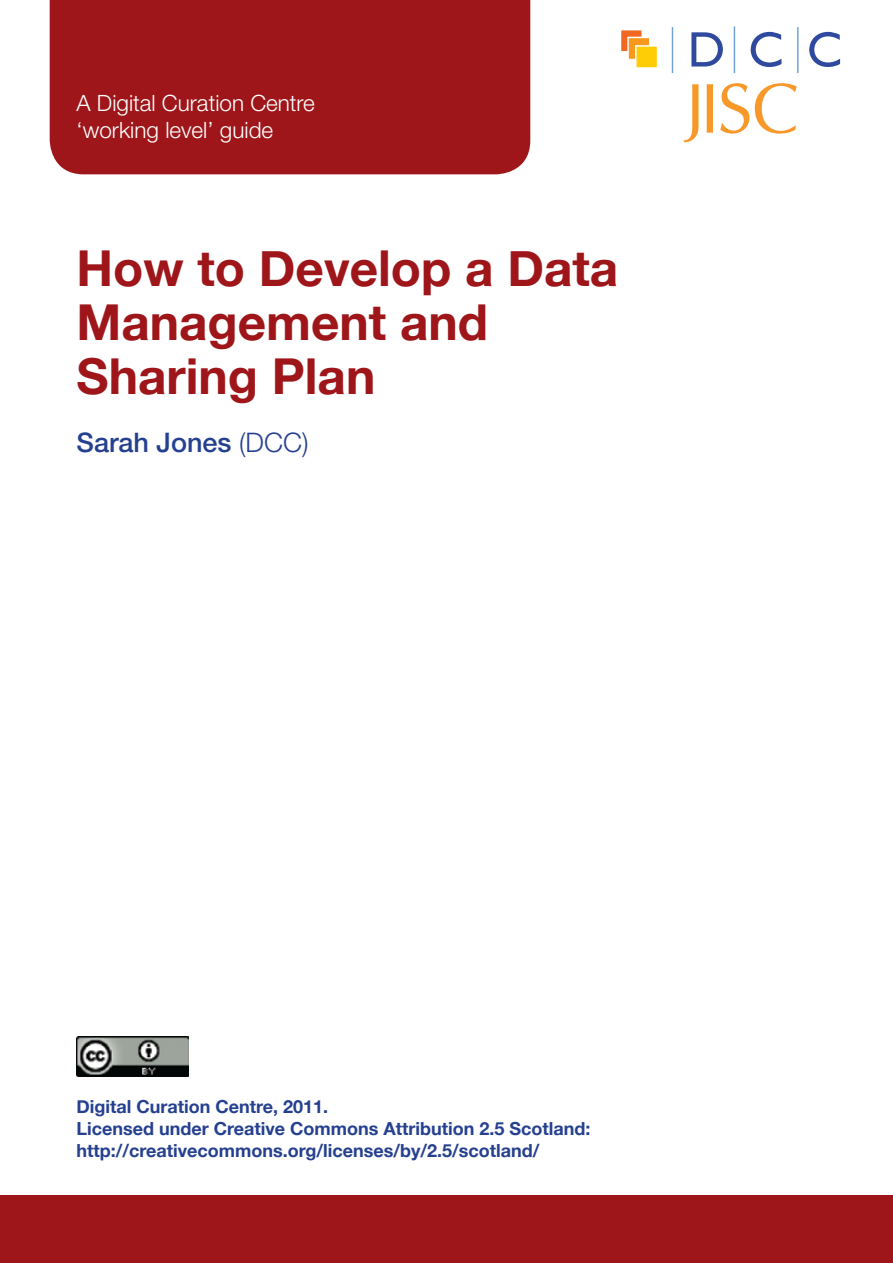
<style>
.page{position:relative;width:893px;height:1263px;background:#fff}
.page>*{position:absolute;margin:0;border:0;box-sizing:border-box;transform-origin:0 0}
.t1{font:700 49.5px/54px "Helvetica Neue";color:#9e161a}
.t2{font:500 27px "Helvetica Neue";color:#25408f}
.t3{font:300 22.5px/27px "Helvetica Neue";color:#fff}
.t4{font:700 18px/21.6px "Helvetica Neue";color:#25408f}
.s1{font-weight:300}
</style>
<div class="page">
<div style="left:50px;top:0;width:480px;height:174px;background:#9e161a"></div>
<svg style="left:683px;top:84px;width:16px;height:58px"></svg>
<svg style="left:707px;top:84px;width:6px;height:49px"></svg>
<svg style="left:720px;top:83px;width:29px;height:51px"></svg>
<svg style="left:755px;top:83px;width:42px;height:51px"></svg>
<div style="left:0;top:1195px;width:893px;height:68px;background:#9e161a"></div>
<svg style="left:691px;top:32px;width:32px;height:35px"></svg>
<svg style="left:751px;top:32px;width:30px;height:35px"></svg>
<svg style="left:809px;top:32px;width:31px;height:35px"></svg>
<div style="left:620px;top:29px;width:23px;height:24px;background:#f26722;border:1px solid #fff"></div>
<div style="left:627px;top:37px;width:24px;height:23px;background:#f8991d;border:1px solid #fff"></div>
<div style="left:635px;top:45px;width:23px;height:24px;background:#ffcd05;border:1px solid #fff"></div>
<hr style="left:672px;top:27px;width:1px;height:45px;background:#71a2d6">
<hr style="left:734px;top:26px;width:1px;height:46px;background:#71a2d6">
<hr style="left:797px;top:27px;width:2px;height:45px;background:#71a2d6">
<img style="left:77px;top:1037px;width:111px;height:39px">
<p class="t3" style="left:77px;top:89px;width:240px">A Digital Curation Centre ‘working level’ guide</p>
<h1 class="t1" style="left:77px;top:241px;width:543px">How to Develop a Data<br>Management and<br>Sharing Plan</h1>
<h2 class="t2" style="left:77px;top:427px;width:234px">Sarah Jones <span class="s1">(DCC)</span></h2>
<p class="t4" style="left:77px;top:1096px;width:515px">Digital Curation Centre, 2011.<br>Licensed under Creative Commons Attribution 2.5 Scotland: http://creativecommons.org/licenses/by/2.5/scotland/</p>
</div>
